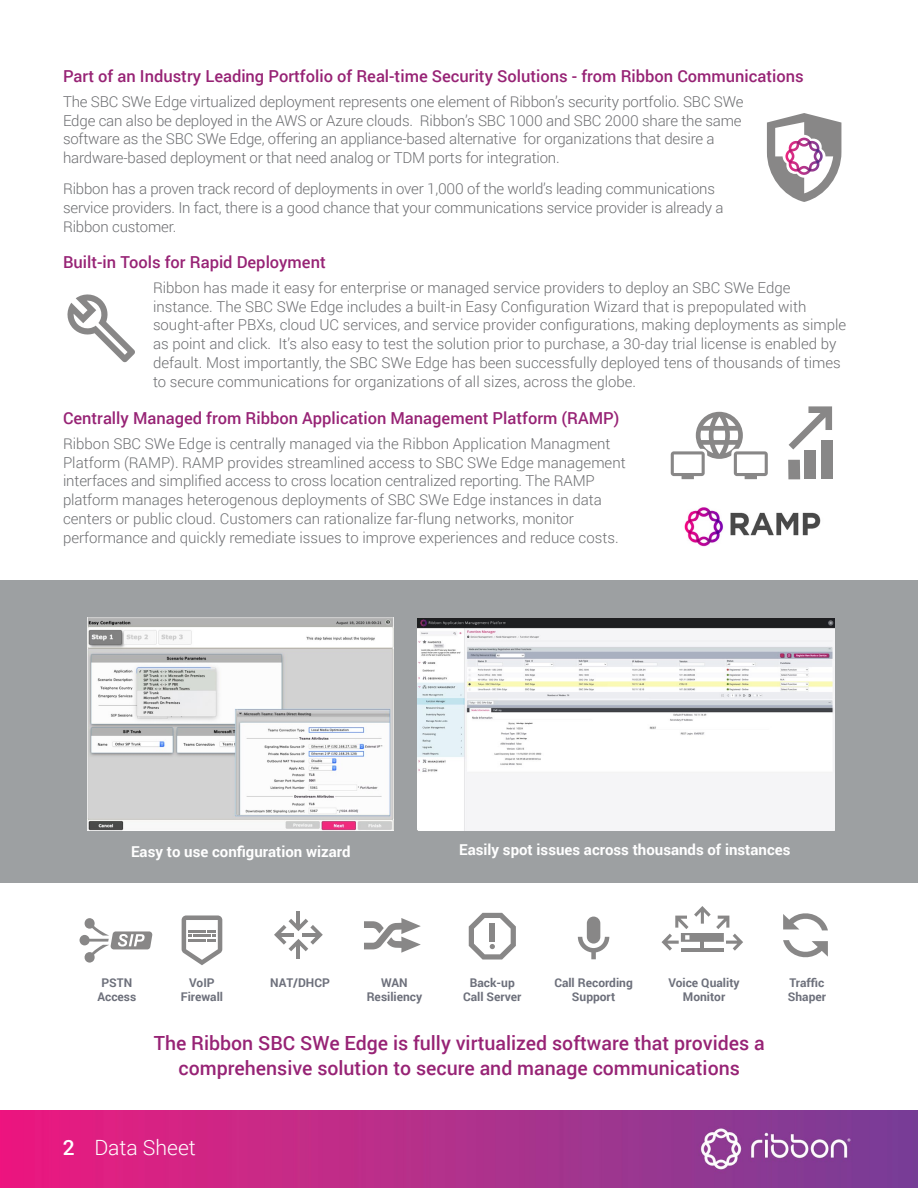
<style>
.page{position:relative;width:918px;height:1188px;background:#fff}
.page>*{position:absolute;margin:0;border:0;box-sizing:border-box;transform-origin:0 0}
.t1{font:300 21px "Roboto";color:#fff}
.t2{font:500 19.5px/24.9px "Roboto";color:#972375;text-align:center}
.t3{font:500 16.5px "Roboto";color:#972375}
.t4{font:300 15px/18.9px "Roboto";color:#6d6e71}
.t5{font:700 15px "Roboto";color:#fff}
.t6{font:700 12px/13.5px "Roboto";color:#6d707b;text-align:center}
.s1{font-weight:500}
</style>
<div class="page">
<img style="left:0;top:1110px;width:918px;height:78px">
<div style="left:0;top:580px;width:918px;height:304px;background:#9da0a2"></div>
<svg style="left:670px;top:412px;width:98px;height:68px"></svg>
<svg style="left:789px;top:406px;width:43px;height:43px"></svg>
<div style="left:821px;top:440px;width:11px;height:39px;background:#888787"></div>
<div style="left:804px;top:451px;width:12px;height:28px;background:#888787"></div>
<div style="left:788px;top:460px;width:12px;height:19px;background:#888787"></div>
<hr style="left:297px;top:911px;width:3px;height:17px;background:#888787">
<hr style="left:297px;top:942px;width:3px;height:17px;background:#888787">
<svg style="left:274px;top:919px;width:49px;height:32px"></svg>
<hr style="left:303px;top:933px;width:16px;height:4px;background:#888787">
<svg style="left:182px;top:915px;width:40px;height:50px"></svg>
<hr style="left:681px;top:949px;width:43px;height:3px;background:#888787">
<svg style="left:662px;top:906px;width:81px;height:45px"></svg>
<svg style="left:783px;top:913px;width:45px;height:17px"></svg>
<svg style="left:783px;top:940px;width:45px;height:18px"></svg>
<svg style="left:80px;top:918px;width:73px;height:45px"></svg>
<svg style="left:364px;top:918px;width:57px;height:35px"></svg>
<svg style="left:469px;top:913px;width:47px;height:47px"></svg>
<div style="left:490px;top:923px;width:5px;height:18px;background:#888787"></div>
<svg style="left:767px;top:113px;width:74px;height:89px"></svg>
<img style="left:87px;top:618px;width:307px;height:213px">
<div style="left:587px;top:917px;width:13px;height:27px;background:#888787;border-radius:7px"></div>
<svg style="left:578px;top:937px;width:31px;height:22px"></svg>
<svg style="left:67px;top:294px;width:68px;height:68px"></svg>
<img style="left:684px;top:507px;width:137px;height:40px">
<img style="left:417px;top:618px;width:418px;height:212px">
<p class="t3" style="left:63px;top:64px;width:742px">Part of an Industry Leading Portfolio of Real-time Security Solutions - from Ribbon Communications</p>
<p class="t4" style="left:63px;top:91px;width:682px">The SBC SWe Edge virtualized deployment represents one element of Ribbon’s security portfolio. SBC SWe Edge can also be deployed in the AWS or Azure clouds. Ribbon’s SBC 1000 and SBC 2000 share the same software as the SBC SWe Edge, offering an appliance-based alternative for organizations that desire a hardware-based deployment or that need analog or TDM ports for integration.</p>
<p class="t4" style="left:63px;top:179px;width:662px">Ribbon has a proven track record of deployments in over 1,000 of the world’s leading communications service providers. In fact, there is a good chance that your communications service provider is already a<br>Ribbon customer.</p>
<p class="t3" style="left:63px;top:250px;width:264px">Built-in Tools for Rapid Deployment</p>
<p class="t4" style="left:153px;top:277px;width:695px">Ribbon has made it easy for enterprise or managed service providers to deploy an SBC SWe Edge instance. The SBC SWe Edge includes a built-in Easy Configuration Wizard that is prepopulated with sought-after PBXs, cloud UC services, and service provider configurations, making deployments as simple as point and click. It’s also easy to test the solution prior to purchase, a 30-day trial license is enabled by default. Most importantly, the SBC SWe Edge has been successfully deployed tens of thousands of times to secure communications for organizations of all sizes, across the globe.</p>
<p class="t3" style="left:63px;top:406px;width:558px">Centrally Managed from Ribbon Application Management Platform (RAMP)</p>
<p class="t4" style="left:63px;top:433px;width:564px">Ribbon SBC SWe Edge is centrally managed via the Ribbon Application Managment Platform (RAMP). RAMP provides streamlined access to SBC SWe Edge management interfaces and simplified access to cross location centralized reporting. The RAMP platform manages heterogenous deployments of SBC SWe Edge instances in data centers or public cloud. Customers can rationalize far-flung networks, monitor performance and quickly remediate issues to improve experiences and reduce costs.</p>
<p class="t5" style="left:131px;top:841px;width:221px">Easy to use configuration wizard</p>
<p class="t5" style="left:459px;top:839px;width:333px">Easily spot issues across thousands of instances</p>
<p class="t6" style="left:181px;top:976px;width:44px">VoIP<br>Firewall</p>
<p class="t6" style="left:788px;top:976px;width:40px;text-align:left">Traffic<br>Shaper</p>
<p class="t6" style="left:463px;top:976px;width:60px">Back-up<br>Call Server</p>
<p class="t6" style="left:554px;top:976px;width:80px">Call Recording<br>Support</p>
<p class="t6" style="left:97px;top:976px;width:40px">PSTN<br>Access</p>
<p class="t6" style="left:270px;top:976px;width:61px">NAT/DHCP</p>
<p class="t6" style="left:367px;top:976px;width:57px">WAN<br>Resiliency</p>
<p class="t6" style="left:668px;top:976px;width:73px">Voice Quality<br>Monitor</p>
<h2 class="t2" style="left:154px;top:1030px;width:613px">The Ribbon SBC SWe Edge is fully virtualized software that provides a comprehensive solution to secure and manage communications</h2>
<h1 class="t1" style="left:63px;top:1132px;width:134px"><span class="s1">2</span> Data Sheet</h1>
</div>
